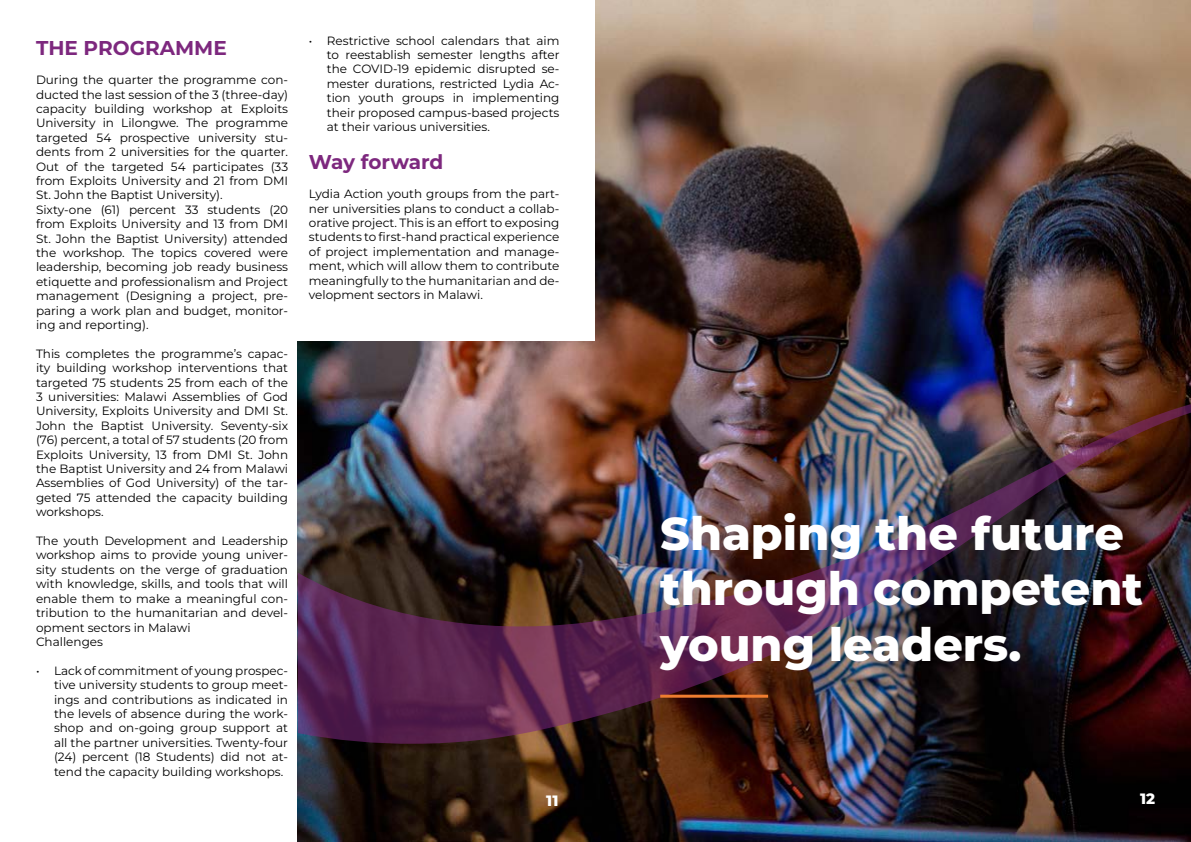
<style>
.page{position:relative;width:1191px;height:842px;background:#fff}
.page>*{position:absolute;margin:0;border:0;box-sizing:border-box;transform-origin:0 0}
.t1{font:800 46px/55.2px "Montserrat";color:#fff}
.t2{font:700 20px "Montserrat";color:#7d287e}
.t3{font:800 15px "Montserrat";color:#fff}
.t4{font:12px/14.4px "Montserrat";color:#000;text-align:justify}
</style>
<div class="page">
<img style="left:298px;top:0;width:893px;height:842px">
<div style="left:0;top:1px;width:595px;height:340px;background:#fff"></div>
<img style="left:298px;top:404px;width:893px;height:344px">
<hr style="left:660px;top:695px;width:108px;height:3px;background:#ee7d30">
<h2 class="t2" style="left:36px;top:35px;width:192px">THE PROGRAMME</h2>
<p class="t4" style="left:36px;top:72px;width:254px;text-align:left">During the quarter the programme con&shy;ducted the last session of the 3 (three-day) capacity building workshop at Exploits University in Lilongwe. The programme targeted 54 prospective university stu&shy;dents from 2 universities for the quarter.<br>Out of the targeted 54 participates (33 from Exploits University and 21 from DMI St. John the Baptist University).<br>Sixty-one (61) percent 33 students (20 from Exploits University and 13 from DMI St. John the Baptist University) attended the workshop. The topics covered were leadership, becoming job ready business etiquette and professionalism and Project management (Designing a project, pre&shy;paring a work plan and budget, monitor&shy;ing and reporting).</p>
<p class="t4" style="left:36px;top:346px;width:254px">This completes the programme’s capac&shy;ity building workshop interventions that targeted 75 students 25 from each of the 3 universities: Malawi Assemblies of God University, Exploits University and DMI St.<br>John the Baptist University. Seventy-six (76) percent, a total of 57 students (20 from Exploits University, 13 from DMI St. John the Baptist University and 24 from Malawi Assemblies of God University) of the tar&shy;geted 75 attended the capacity building workshops.</p>
<p class="t4" style="left:36px;top:533px;width:254px;text-align:left">The youth Development and Leadership workshop aims to provide young univer&shy;sity students on the verge of graduation with knowledge, skills, and tools that will enable them to make a meaningful con&shy;tribution to the humanitarian and devel&shy;opment sectors in Malawi<br>Challenges</p>
<p class="t4" style="left:54px;top:663px;width:236px;text-indent:-18px">• Lack of commitment of young prospec&shy;tive university students to group meet&shy;ings and contributions as indicated in the levels of absence during the work&shy;shop and on-going group support at all the partner universities. Twenty-four (24) percent (18 Students) did not at&shy;tend the capacity building workshops.</p>
<p class="t4" style="left:327px;top:33px;width:234px;text-indent:-18px">• Restrictive school calendars that aim to reestablish semester lengths after the COVID-19 epidemic disrupted se&shy;mester durations, restricted Lydia Ac&shy;tion youth groups in implementing their proposed campus-based projects at their various universities.</p>
<h2 class="t2" style="left:309px;top:149px;width:136px">Way forward</h2>
<p class="t4" style="left:309px;top:186px;width:252px">Lydia Action youth groups from the part&shy;ner universities plans to conduct a collab&shy;orative project. This is an effort to exposing students to first-hand practical experience of project implementation and manage&shy;ment, which will allow them to contribute meaningfully to the humanitarian and de&shy;velopment sectors in Malawi.</p>
<h1 class="t1" style="left:660px;top:505px;width:484px">Shaping the future through competent young leaders.</h1>
<p class="t3" style="left:546px;top:790px;width:14px">11</p>
<p class="t3" style="left:1140px;top:788px;width:17px">12</p>
</div>
